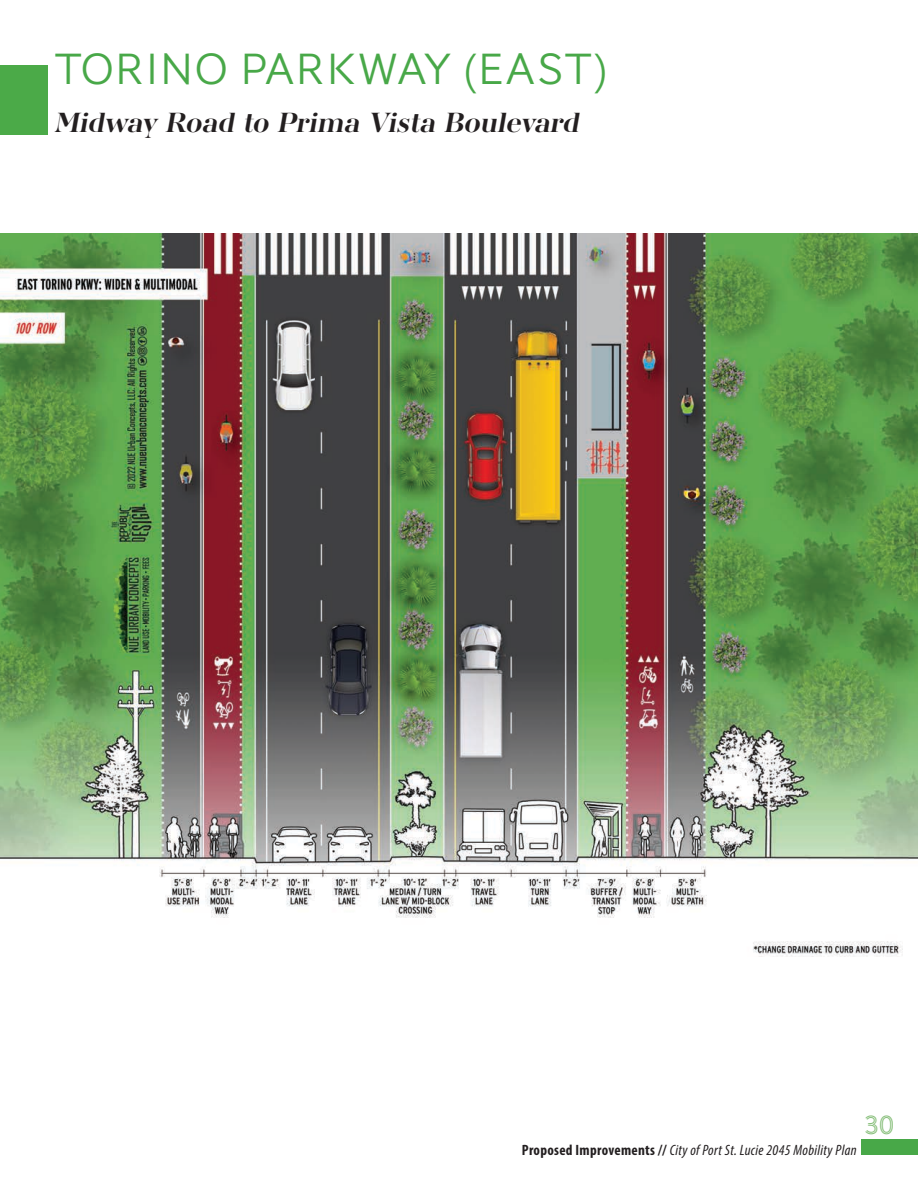
<style>
.page{position:relative;width:918px;height:1188px;background:#fff}
.page>*{position:absolute;margin:0;border:0;box-sizing:border-box;transform-origin:0 0}
.t1{font:300 45px "AW Conqueror Std Sans";color:#48a848}
.t2{font:italic 700 28.5px "AW Conqueror Std Didot";color:#231f20}
.t3{font:27px "AW Conqueror Std Inline";color:#84bd77}
.t4{font:italic 15px "Myriad Variable Concept";letter-spacing:.02em;color:#231f20}
.s1{font-family:"Myriad Pro";font-weight:700;font-style:normal;font-stretch:condensed}
</style>
<div class="page">
<div style="left:861px;top:1140px;width:57px;height:15px;background:#48a848"></div>
<img style="left:0;top:234px;width:918px;height:722px">
<div style="left:0;top:65px;width:48px;height:69px;background:#4baa48"></div>
<p class="t1" style="left:54px;top:32px;width:555px">TORINO PARKWAY (EAST)</p>
<p class="t2" style="left:54px;top:108px;width:532px">Midway Road to Prima Vista Boulevard</p>
<p class="t4" style="left:522px;top:1141px;width:336px"><span class="s1">Proposed Improvements //</span> City of Port St. Lucie 2045 Mobility Plan</p>
<h3 class="t3" style="left:864px;top:1110px;width:32px">30</h3>
</div>
